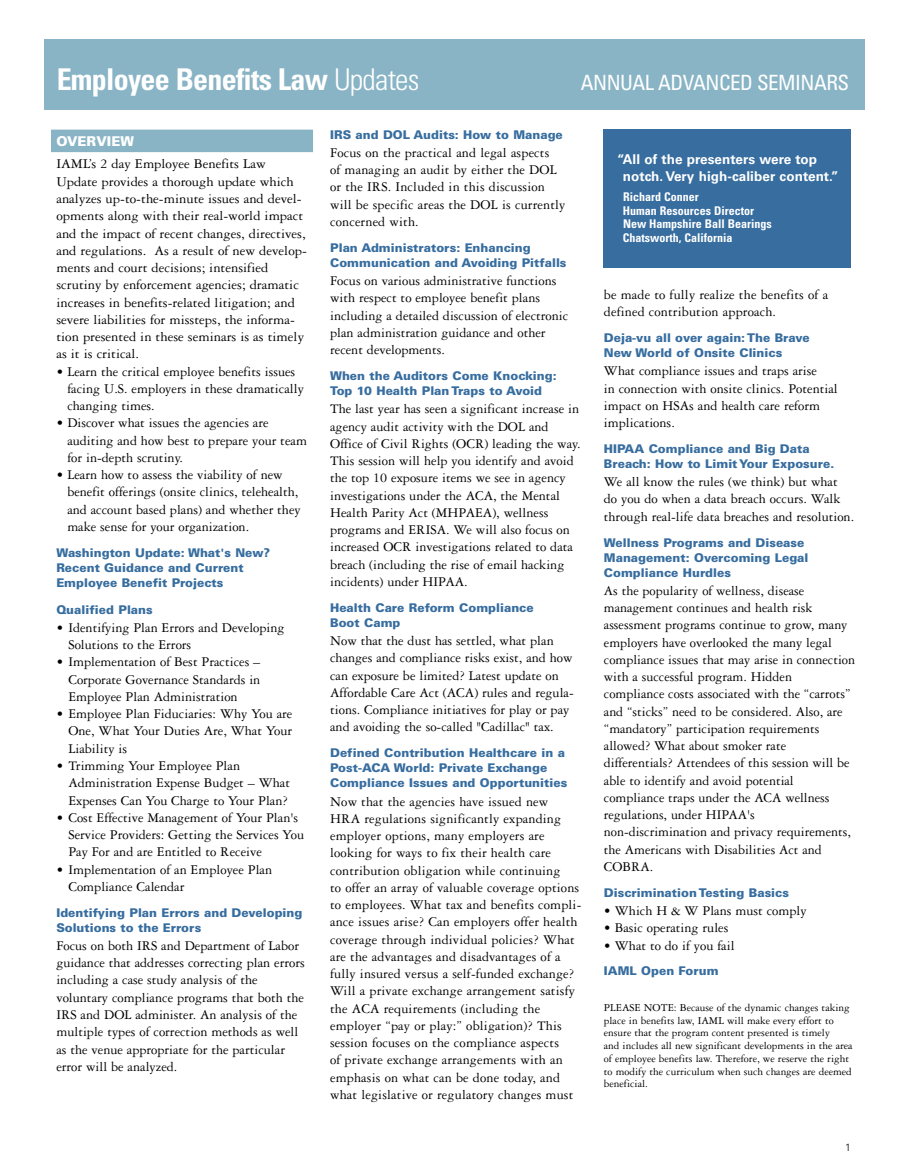
<style>
.page{position:relative;width:905px;height:1175px;background:#fff}
.page>*{position:absolute;margin:0;border:0;box-sizing:border-box;transform-origin:0 0}
.Page_Head{font:700 condensed 30px "Univers";letter-spacing:-.025em;color:#fff}
.Page_Head-2{font:condensed 21px "Univers";letter-spacing:-.025em;color:#fff}
.Body_Text{font:14.25px/17.2px "Garamond Three";color:#000}
.Para_quotes{font:700 13.5px/16.5px "Univers";letter-spacing:.005em;color:#fff}
.Blue_Bar_Subheads{font:900 13.5px "Univers";color:#fff}
.Block_Subheads{font:900 12px/15px "Univers";color:#376d9f}
.Para_Quote_Name{font:700 condensed 12px/13.5px "Univers";color:#fff}
.Body_Text_7_5_gray{font:11.25px/12.8px "Garamond Three";color:#000}
.t1{font:300 10.5px "Univers";color:#000}
.s1{font-weight:300}
</style>
<div class="page">
<div style="left:45px;top:39px;width:819px;height:71px;background:#89b4c5"></div>
<div style="left:51px;top:130px;width:262px;height:22px;background:#89b4c5"></div>
<div style="left:604px;top:129px;width:246px;height:139px;background:#376d9f"></div>
<p class="Page_Head" style="left:57px;top:61px;width:364px">Employee Benefits Law <span class="s1">Updates</span></p>
<p class="Page_Head-2" style="left:581px;top:69px;width:270px">ANNUAL ADVANCED SEMINARS</p>
<p class="Blue_Bar_Subheads" style="left:56px;top:132px;width:79px">OVERVIEW</p>
<p class="Body_Text" style="left:56px;top:156px;width:252px">IAML’s 2 day Employee Benefits Law Update provides a thorough update which analyzes up-to-the-minute issues and devel&shy;opments along with their real-world impact and the impact of recent changes, directives, and regulations. As a result of new develop&shy;ments and court decisions; intensified scrutiny by enforcement agencies; dramatic increases in benefits-related litigation; and severe liabilities for missteps, the informa&shy;tion presented in these seminars is as timely as it is critical.</p>
<p class="Body_Text" style="left:67px;top:363px;width:238px;text-indent:-11px">• Learn the critical employee benefits issues facing U.S. employers in these dramatically changing times.</p>
<p class="Body_Text" style="left:67px;top:414px;width:241px;text-indent:-11px">• Discover what issues the agencies are auditing and how best to prepare your team for in-depth scrutiny.</p>
<p class="Body_Text" style="left:67px;top:466px;width:235px;text-indent:-11px">• Learn how to assess the viability of new benefit offerings (onsite clinics, telehealth, and account based plans) and whether they make sense for your organization.</p>
<p class="Block_Subheads" style="left:56px;top:545px;width:215px">Washington Update: What's New?<br>Recent Guidance and Current<br>Employee Benefit Projects</p>
<p class="Block_Subheads" style="left:56px;top:601px;width:98px">Qualified Plans</p>
<p class="Body_Text" style="left:68px;top:619px;width:218px;text-indent:-12px">• Identifying Plan Errors and Developing<br>Solutions to the Errors</p>
<p class="Body_Text" style="left:68px;top:653px;width:193px;text-align:justify;text-indent:-12px">• Implementation of Best Practices – Corporate Governance Standards in Employee Plan Administration</p>
<p class="Body_Text" style="left:68px;top:705px;width:225px;text-align:justify;text-indent:-12px">• Employee Plan Fiduciaries: Why You are One, What Your Duties Are, What Your Liability is</p>
<p class="Body_Text" style="left:68px;top:757px;width:223px;text-indent:-12px">• Trimming Your Employee Plan<br>Administration Expense Budget – What<br>Expenses Can You Charge to Your Plan?</p>
<p class="Body_Text" style="left:68px;top:809px;width:237px;text-indent:-12px">• Cost Effective Management of Your Plan's<br>Service Providers: Getting the Services You<br>Pay For and are Entitled to Receive</p>
<p class="Body_Text" style="left:68px;top:860px;width:205px;text-indent:-12px">• Implementation of an Employee Plan<br>Compliance Calendar</p>
<p class="Block_Subheads" style="left:56px;top:904px;width:247px">Identifying Plan Errors and Developing<br>Solutions to the Errors</p>
<p class="Body_Text" style="left:56px;top:937px;width:250px">Focus on both IRS and Department of Labor guidance that addresses correcting plan errors including a case study analysis of the voluntary compliance programs that both the IRS and DOL administer. An analysis of the multiple types of correction methods as well as the venue appropriate for the particular error will be analyzed.</p>
<p class="Block_Subheads" style="left:330px;top:127px;width:234px">IRS and DOL Audits: How to Manage</p>
<p class="Body_Text" style="left:330px;top:144px;width:237px">Focus on the practical and legal aspects<br>of managing an audit by either the DOL or the IRS. Included in this discussion will be specific areas the DOL is currently concerned with.</p>
<p class="Block_Subheads" style="left:330px;top:240px;width:238px">Plan Administrators: Enhancing<br>Communication and Avoiding Pitfalls</p>
<p class="Body_Text" style="left:330px;top:272px;width:240px">Focus on various administrative functions with respect to employee benefit plans including a detailed discussion of electronic plan administration guidance and other recent developments.</p>
<p class="Block_Subheads" style="left:330px;top:368px;width:228px">When the Auditors Come Knocking:<br>Top 10 Health Plan Traps to Avoid</p>
<p class="Body_Text" style="left:330px;top:400px;width:252px">The last year has seen a significant increase in agency audit activity with the DOL and Office of Civil Rights (OCR) leading the way.<br>This session will help you identify and avoid the top 10 exposure items we see in agency investigations under the ACA, the Mental Health Parity Act (MHPAEA), wellness programs and ERISA. We will also focus on increased OCR investigations related to data breach (including the rise of email hacking incidents) under HIPAA.</p>
<p class="Block_Subheads" style="left:330px;top:600px;width:205px">Health Care Reform Compliance<br>Boot Camp</p>
<p class="Body_Text" style="left:330px;top:632px;width:245px">Now that the dust has settled, what plan changes and compliance risks exist, and how can exposure be limited? Latest update on Affordable Care Act (ACA) rules and regula&shy;tions. Compliance initiatives for play or pay and avoiding the so-called "Cadillac" tax.</p>
<p class="Block_Subheads" style="left:330px;top:745px;width:239px">Defined Contribution Healthcare in a<br>Post-ACA World: Private Exchange<br>Compliance Issues and Opportunities</p>
<p class="Body_Text" style="left:330px;top:792px;width:253px">Now that the agencies have issued new HRA regulations significantly expanding employer options, many employers are looking for ways to fix their health care contribution obligation while continuing<br>to offer an array of valuable coverage options to employees. What tax and benefits compli&shy;ance issues arise? Can employers offer health coverage through individual policies? What are the advantages and disadvantages of a fully insured versus a self-funded exchange?<br>Will a private exchange arrangement satisfy the ACA requirements (including the employer “pay or play:” obligation)? This session focuses on the compliance aspects<br>of private exchange arrangements with an emphasis on what can be done today, and what legislative or regulatory changes must</p>
<p class="Para_quotes" style="left:622px;top:151px;width:217px;text-indent:-6px">“All of the presenters were top notch. Very high-caliber content.”</p>
<p class="Para_Quote_Name" style="left:623px;top:190px;width:150px">Richard Conner<br>Human Resources Director<br>New Hampshire Ball Bearings<br>Chatsworth, California</p>
<p class="Body_Text" style="left:604px;top:286px;width:226px">be made to fully realize the benefits of a defined contribution approach.</p>
<p class="Block_Subheads" style="left:604px;top:330px;width:207px">Deja-vu all over again: The Brave<br>New World of Onsite Clinics</p>
<p class="Body_Text" style="left:604px;top:362px;width:235px">What compliance issues and traps arise<br>in connection with onsite clinics. Potential impact on HSAs and health care reform implications.</p>
<p class="Block_Subheads" style="left:604px;top:441px;width:232px">HIPAA Compliance and Big Data<br>Breach: How to Limit Your Exposure.</p>
<p class="Body_Text" style="left:604px;top:473px;width:252px">We all know the rules (we think) but what do you do when a data breach occurs. Walk through real-life data breaches and resolution.</p>
<p class="Block_Subheads" style="left:604px;top:534px;width:206px">Wellness Programs and Disease<br>Management: Overcoming Legal<br>Compliance Hurdles</p>
<p class="Body_Text" style="left:604px;top:582px;width:253px">As the popularity of wellness, disease management continues and health risk assessment programs continue to grow, many employers have overlooked the many legal compliance issues that may arise in connection with a successful program. Hidden compliance costs associated with the “carrots” and “sticks” need to be considered. Also, are “mandatory” participation requirements allowed? What about smoker rate differentials? Attendees of this session will be able to identify and avoid potential compliance traps under the ACA wellness regulations, under HIPAA's non-discrimination and privacy requirements, the Americans with Disabilities Act and COBRA.</p>
<p class="Block_Subheads" style="left:604px;top:884px;width:187px">Discrimination Testing Basics</p>
<p class="Body_Text" style="left:604px;top:902px;width:204px">• Which H &amp; W Plans must comply</p>
<p class="Body_Text" style="left:604px;top:919px;width:126px">• Basic operating rules</p>
<p class="Body_Text" style="left:604px;top:936px;width:132px">• What to do if you fail</p>
<p class="Block_Subheads" style="left:604px;top:963px;width:116px">IAML Open Forum</p>
<p class="Body_Text_7_5_gray" style="left:604px;top:1001px;width:250px">PLEASE NOTE: Because of the dynamic changes taking place in benefits law, IAML will make every effort to ensure that the program content presented is timely<br>and includes all new significant developments in the area of employee benefits law. Therefore, we reserve the right to modify the curriculum when such changes are deemed beneficial.</p>
<p class="t1" style="left:845px;top:1141px;width:7px">1</p>
</div>
